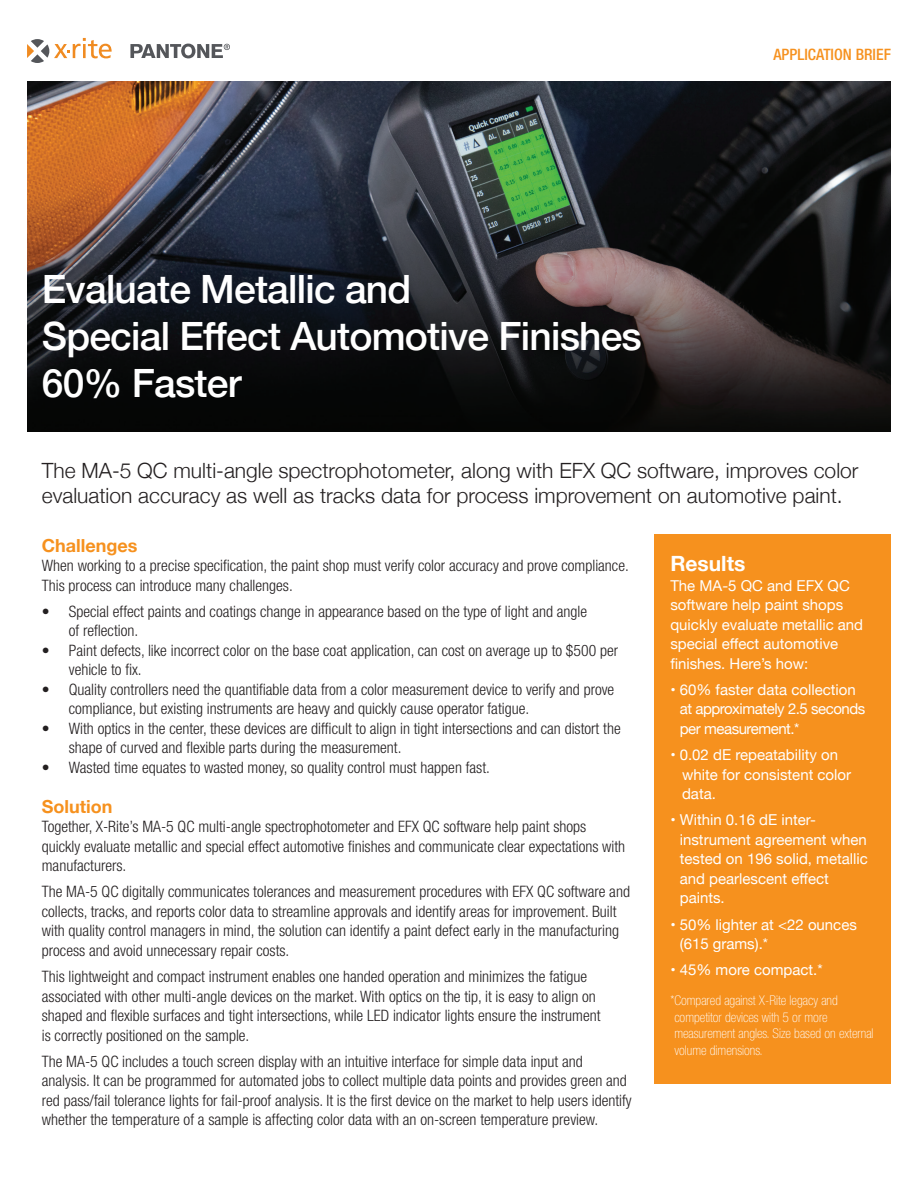
<style>
.page{position:relative;width:918px;height:1188px;background:#fff}
.page>*{position:absolute;margin:0;border:0;box-sizing:border-box;transform-origin:0 0}
.t1{font:500 39px/46.8px "Helvetica Neue";letter-spacing:-.02em;color:#fff}
.t2{font:300 21px/25.2px "Helvetica Neue";color:#231f20}
.t3{font:700 21px "Helvetica Neue";color:#fff}
.t4{font:700 18px "Helvetica Neue";color:#f6911e}
.t5{font:300 condensed 15.75px/19.5px "Helvetica Neue";color:#231f20}
.t6{font:500 condensed 15.75px "Helvetica Neue";color:#f6911e}
.t7{font:15px/19.5px "Helvetica Neue";color:#fff}
.t8{font:15px/19.5px "Helvetica Neue";letter-spacing:-.03em;color:#fff}
.t9{font:100 condensed 13.5px/16.5px "Helvetica Neue";color:#fff}
</style>
<div class="page">
<img style="left:27px;top:81px;width:864px;height:351px">
<div style="left:654px;top:534px;width:237px;height:549px;background:#f6911e"></div>
<svg style="left:130px;top:44px;width:100px;height:14px"></svg>
<svg style="left:27px;top:38px;width:85px;height:25px"></svg>
<h1 class="t1" style="left:42px;top:263px;width:602px">Evaluate Metallic and<br>Special Effect Automotive Finishes<br>60% Faster</h1>
<p class="t6" style="left:773px;top:45px;width:119px">APPLICATION BRIEF</p>
<h2 class="t2" style="left:42px;top:457px;width:818px">The MA-5 QC multi-angle spectrophotometer, along with EFX QC software, improves color evaluation accuracy as well as tracks data for process improvement on automotive paint.</h2>
<p class="t4" style="left:42px;top:531px;width:97px">Challenges</p>
<p class="t5" style="left:42px;top:556px;width:588px">When working to a precise specification, the paint shop must verify color accuracy and prove compliance.<br>This process can introduce many challenges.</p>
<p class="t5" style="left:69px;top:601px;width:520px;text-indent:-27px">• Special effect paints and coatings change in appearance based on the type of light and angle of reflection.</p>
<p class="t5" style="left:69px;top:640px;width:551px;text-indent:-27px">• Paint defects, like incorrect color on the base coat application, can cost on average up to $500 per vehicle to fix.</p>
<p class="t5" style="left:69px;top:679px;width:547px;text-indent:-27px">• Quality controllers need the quantifiable data from a color measurement device to verify and prove compliance, but existing instruments are heavy and quickly cause operator fatigue.</p>
<p class="t5" style="left:69px;top:718px;width:553px;text-indent:-27px">• With optics in the center, these devices are difficult to align in tight intersections and can distort the shape of curved and flexible parts during the measurement.</p>
<p class="t5" style="left:42px;top:757px;width:450px">• Wasted time equates to wasted money, so quality control must happen fast.</p>
<p class="t4" style="left:42px;top:792px;width:72px">Solution</p>
<p class="t5" style="left:42px;top:817px;width:585px">Together, X-Rite’s MA-5 QC multi-angle spectrophotometer and EFX QC software help paint shops quickly evaluate metallic and special effect automotive finishes and communicate clear expectations with manufacturers.</p>
<p class="t5" style="left:42px;top:882px;width:590px">The MA-5 QC digitally communicates tolerances and measurement procedures with EFX QC software and collects, tracks, and reports color data to streamline approvals and identify areas for improvement. Built with quality control managers in mind, the solution can identify a paint defect early in the manufacturing process and avoid unnecessary repair costs.</p>
<p class="t5" style="left:42px;top:967px;width:560px">This lightweight and compact instrument enables one handed operation and minimizes the fatigue associated with other multi-angle devices on the market. With optics on the tip, it is easy to align on shaped and flexible surfaces and tight intersections, while LED indicator lights ensure the instrument is correctly positioned on the sample.</p>
<p class="t5" style="left:42px;top:1051px;width:591px">The MA-5 QC includes a touch screen display with an intuitive interface for simple data input and analysis. It can be programmed for automated jobs to collect multiple data points and provides green and red pass/fail tolerance lights for fail-proof analysis. It is the first device on the market to help users identify whether the temperature of a sample is affecting color data with an on-screen temperature preview.</p>
<h2 class="t3" style="left:670px;top:547px;width:77px">Results</h2>
<p class="t7" style="left:670px;top:576px;width:194px">The MA-5 QC and EFX QC software help paint shops quickly evaluate metallic and special effect automotive finishes. Here’s how:</p>
<p class="t8" style="left:680px;top:681px;width:187px;text-indent:-9px">• 60% faster data collection at approximately 2.5 seconds per measurement.*</p>
<p class="t7" style="left:682px;top:746px;width:171px;text-indent:-12px">• 0.02 dE repeatability on white for consistent color data.</p>
<p class="t7" style="left:680px;top:811px;width:190px;text-indent:-9px">• Within 0.16 dE inter&shy;instrument agreement when tested on 196 solid, metallic and pearlescent effect paints.</p>
<p class="t7" style="left:680px;top:915px;width:179px;text-indent:-9px">• 50% lighter at &lt;22 ounces (615 grams).*</p>
<p class="t7" style="left:670px;top:961px;width:154px">• 45% more compact.*</p>
<p class="t9" style="left:670px;top:992px;width:205px">*Compared against X-Rite legacy and competitor devices with 5 or more measurement angles. Size based on external volume dimensions.</p>
</div>
